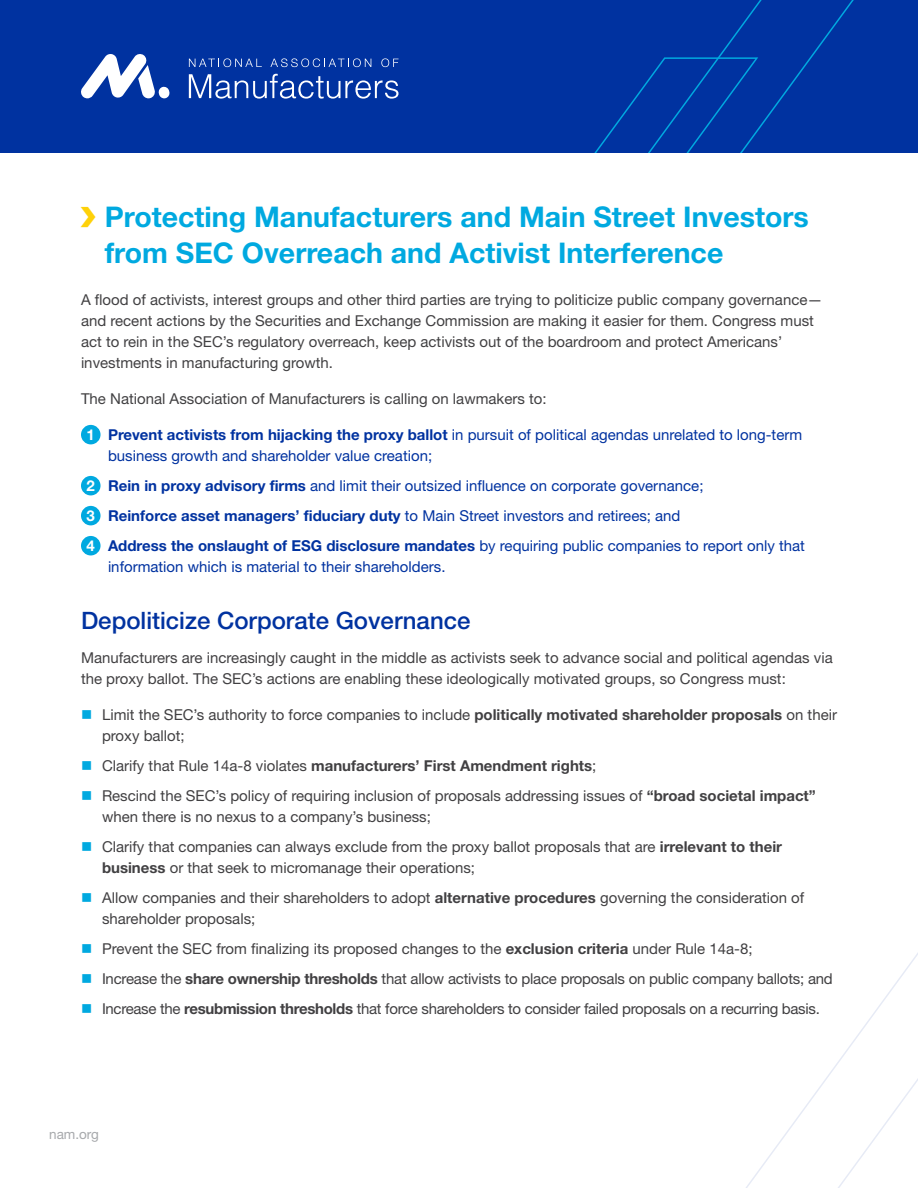
<style>
.page{position:relative;width:918px;height:1188px;background:#fff}
.page>*{position:absolute;margin:0;border:0;box-sizing:border-box;transform-origin:0 0}
.t1{font:700 28.5px/36px "Helvetica Neue LT Pro";color:#00a9e0}
.t2{font:500 24px "Helvetica Neue LT Pro";color:#0032a0}
.t3{font:15px/30px "Helvetica Neue LT Pro";color:#414042}
.t4{font:15px/30px "Helvetica Neue LT Pro";color:#0032a0}
.t5{font:13.5px "Helvetica Neue LT Pro";color:#a7a9ac}
.s1{font-weight:700;color:#fff}
.s2{font-weight:700}
</style>
<div class="page">
<div style="left:0;top:0;width:918px;height:153px;background:#0032a0"></div>
<svg style="left:719px;top:0;width:135px;height:130px"></svg>
<svg style="left:594px;top:56px;width:165px;height:97px"></svg>
<svg style="left:189px;top:58px;width:73px;height:9px"></svg>
<svg style="left:270px;top:58px;width:101px;height:9px"></svg>
<svg style="left:381px;top:58px;width:18px;height:9px"></svg>
<svg style="left:189px;top:74px;width:210px;height:25px"></svg>
<svg style="left:81px;top:54px;width:89px;height:44px"></svg>
<svg style="left:746px;top:953px;width:172px;height:235px"></svg>
<div style="left:81px;top:476px;width:20px;height:19px;background:#00a9e0;border-radius:50%"></div>
<div style="left:81px;top:425px;width:20px;height:19px;background:#00a9e0;border-radius:50%"></div>
<div style="left:81px;top:506px;width:20px;height:19px;background:#00a9e0;border-radius:50%"></div>
<div style="left:81px;top:536px;width:20px;height:19px;background:#00a9e0;border-radius:50%"></div>
<h1 class="t1" style="left:105px;top:198px;width:706px">Protecting Manufacturers and Main Street Investors from SEC Overreach and Activist Interference</h1>
<p class="t3" style="left:81px;top:289px;width:743px;line-height:21px">A flood of activists, interest groups and other third parties are trying to politicize public company governance— and recent actions by the Securities and Exchange Commission are making it easier for them. Congress must act to rein in the SEC’s regulatory overreach, keep activists out of the boardroom and protect Americans’ investments in manufacturing growth.</p>
<p class="t3" style="left:81px;top:383px;width:467px">The National Association of Manufacturers is calling on lawmakers to:</p>
<p class="t4" style="left:108px;top:424px;width:696px;line-height:21px;text-indent:-21px"><span class="s1">1</span> <span class="s2">Prevent activists from hijacking the proxy ballot</span> in pursuit of political agendas unrelated to long-term business growth and shareholder value creation;</p>
<p class="t4" style="left:87px;top:470px;width:720px"><span class="s1">2</span> <span class="s2">Rein in proxy advisory firms</span> and limit their outsized influence on corporate governance;<br><span class="s1">3</span> <span class="s2">Reinforce asset managers’ fiduciary duty</span> to Main Street investors and retirees; and<br><span class="s1">4</span> <span class="s2">Address the onslaught of ESG disclosure mandates</span> by requiring public companies to report only that</p>
<p class="t4" style="left:108px;top:551px;width:339px">information which is material to their shareholders.</p>
<h2 class="t2" style="left:81px;top:606px;width:391px">Depoliticize Corporate Governance</h2>
<p class="t3" style="left:81px;top:647px;width:753px;line-height:21px">Manufacturers are increasingly caught in the middle as activists seek to advance social and political agendas via the proxy ballot. The SEC’s actions are enabling these ideologically motivated groups, so Congress must:</p>
<p class="t3" style="left:102px;top:704px;width:737px;line-height:21px">Limit the SEC’s authority to force companies to include <span class="s2">politically motivated shareholder proposals</span> on their proxy ballot;</p>
<p class="t3" style="left:102px;top:751px;width:715px">Clarify that Rule 14a-8 violates <span class="s2">manufacturers’ First Amendment rights</span>;<br>Rescind the SEC’s policy of requiring inclusion of proposals addressing issues of <span class="s2">“broad societal impact”</span></p>
<p class="t3" style="left:102px;top:802px;width:682px">when there is no nexus to a company’s business;<br>Clarify that companies can always exclude from the proxy ballot proposals that are <span class="s2">irrelevant to their</span></p>
<p class="t3" style="left:102px;top:853px;width:704px"><span class="s2">business</span> or that seek to micromanage their operations;<br>Allow companies and their shareholders to adopt <span class="s2">alternative procedures</span> governing the consideration of</p>
<p class="t3" style="left:102px;top:904px;width:732px">shareholder proposals;<br>Prevent the SEC from finalizing its proposed changes to the <span class="s2">exclusion criteria</span> under Rule 14a-8;<br>Increase the <span class="s2">share ownership thresholds</span> that allow activists to place proposals on public company ballots; and Increase the <span class="s2">resubmission thresholds</span> that force shareholders to consider failed proposals on a recurring basis.</p>
<p class="t5" style="left:49px;top:1126px;width:51px">nam.org</p>
</div>
